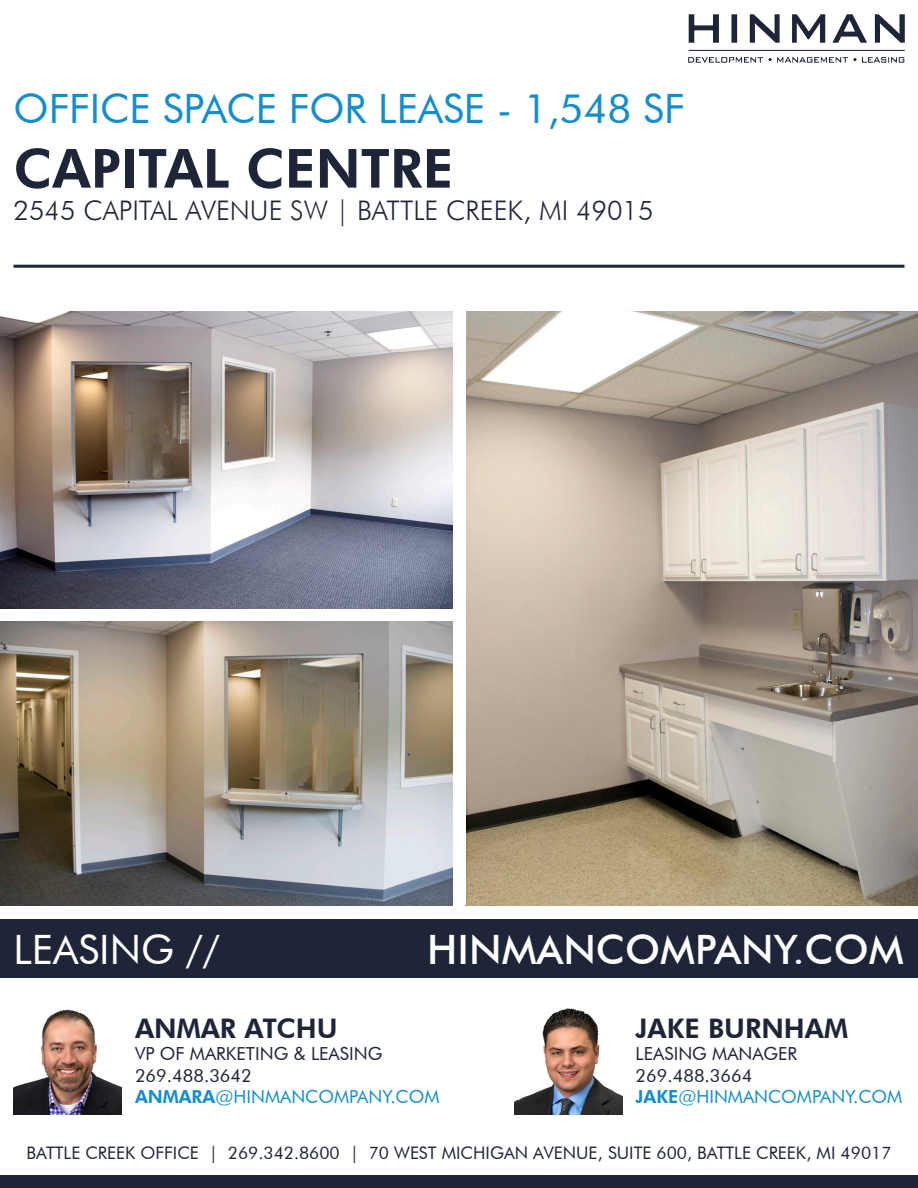
<style>
.page{position:relative;width:918px;height:1188px;background:#fff}
.page>*{position:absolute;margin:0;border:0;box-sizing:border-box;transform-origin:0 0}
.t1{font:800 54px "Futura BT";color:#1f2539}
.t2{font:40.5px "Futura BT";color:#148dcd}
.t3{font:500 40.5px "Futura BT";color:#fff}
.t4{font:40.5px "Futura BT";color:#fff}
.t5{font:300 27px "Futura BT";color:#1f2539}
.t6{font:800 27px "Futura BT";color:#1f2539}
.t7{font:18px "Futura BT";color:#1f2539}
.t8{font:18px "Futura BT";color:#148dcd}
.t9{font:17.25px "Futura BT";color:#1f2539}
.s1{font-weight:800}
</style>
<div class="page">
<img style="left:466px;top:311px;width:452px;height:594px">
<hr style="left:14px;top:265px;width:890px;height:3px;background:#1f2539">
<div style="left:0;top:1175px;width:918px;height:13px;background:#1f2539"></div>
<div style="left:14px;top:919px;width:904px;height:59px;background:#1f2539"></div>
<img style="left:688px;top:14px;width:216px;height:48px">
<img style="left:514px;top:1008px;width:108px;height:107px">
<img style="left:0;top:622px;width:452px;height:283px">
<img style="left:0;top:311px;width:452px;height:297px">
<img style="left:14px;top:1009px;width:108px;height:106px">
<p class="t2" style="left:14px;top:84px;width:673px">OFFICE SPACE FOR LEASE - 1,548 SF</p>
<p class="t1" style="left:14px;top:136px;width:441px">CAPITAL CENTRE</p>
<p class="t5" style="left:14px;top:194px;width:642px">2545 CAPITAL AVENUE SW | BATTLE CREEK, MI 49015</p>
<p class="t4" style="left:14px;top:925px;width:208px">LEASING //</p>
<p class="t3" style="left:427px;top:925px;width:478px">HINMANCOMPANY.COM</p>
<p class="t6" style="left:135px;top:1012px;width:204px">ANMAR ATCHU</p>
<p class="t7" style="left:135px;top:1043px;width:249px">VP OF MARKETING &amp; LEASING</p>
<p class="t7" style="left:135px;top:1064px;width:118px">269.488.3642</p>
<p class="t8" style="left:135px;top:1086px;width:306px"><span class="s1">ANMARA</span>@HINMANCOMPANY.COM</p>
<p class="t6" style="left:636px;top:1012px;width:214px">JAKE BURNHAM</p>
<p class="t7" style="left:636px;top:1043px;width:163px">LEASING MANAGER</p>
<p class="t7" style="left:636px;top:1064px;width:118px">269.488.3664</p>
<p class="t8" style="left:636px;top:1086px;width:268px"><span class="s1">JAKE</span>@HINMANCOMPANY.COM</p>
<p class="t9" style="left:26px;top:1143px;width:867px">BATTLE CREEK OFFICE | 269.342.8600 | 70 WEST MICHIGAN AVENUE, SUITE 600, BATTLE CREEK, MI 49017</p>
</div>
